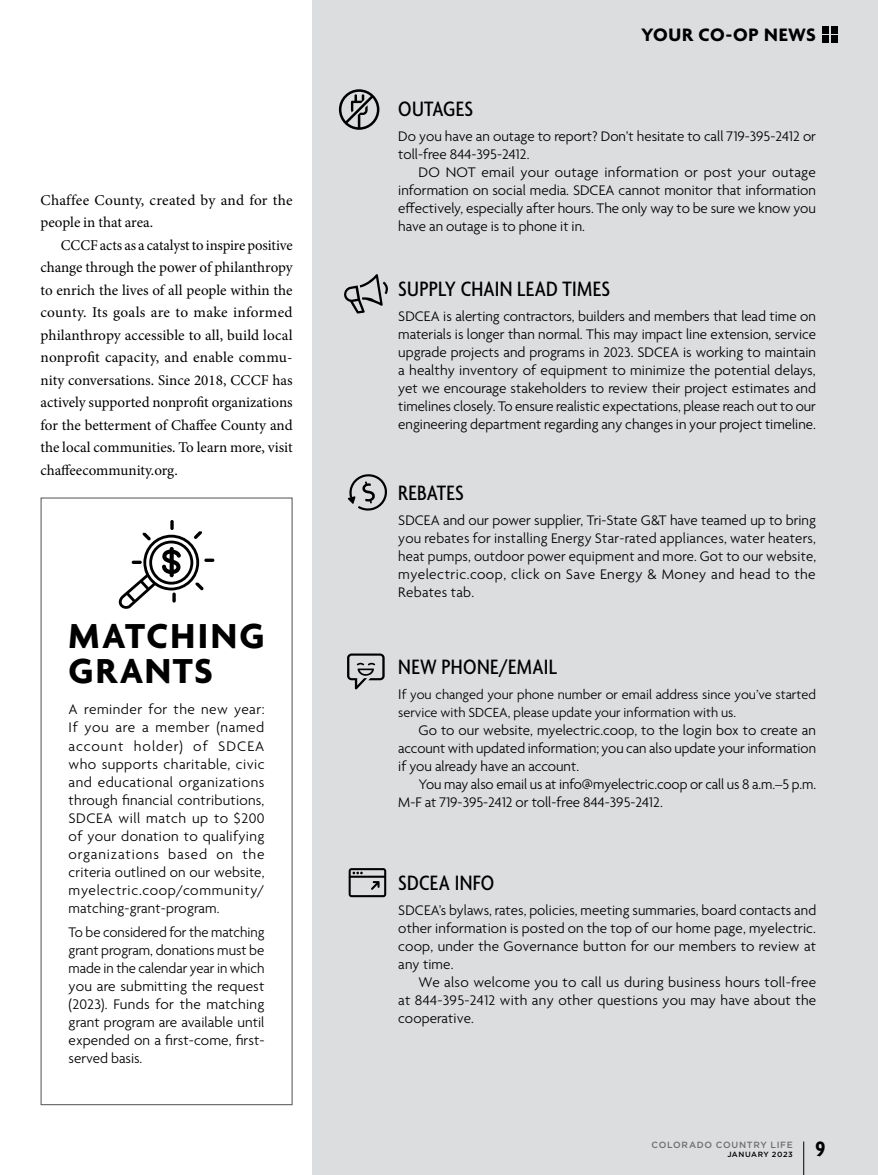
<style>
.page{position:relative;width:878px;height:1175px;background:#fff}
.page>*{position:absolute;margin:0;border:0;box-sizing:border-box;transform-origin:0 0}
.t1{font:700 37.5px/34.5px "Agenda";letter-spacing:.055em;color:#000}
.t2{font:500 condensed 22.5px "Agenda";letter-spacing:.015em;color:#000}
.t3{font:700 condensed 22.5px "Agenda";color:#000}
.t4{font:700 19.5px "Agenda";letter-spacing:.03em;color:#000}
.t5{font:300 15px/18px "Agenda";color:#000;text-align:justify}
.t6{font:15px/22.5px "Minion Pro";color:#000}
.t7{font:300 14.25px/18px "Agenda";color:#000}
.t8{font:500 9px "Gotham HTF";letter-spacing:.075em;color:#6d6e71}
.t9{font:500 7.5px "Gotham HTF";letter-spacing:.075em;color:#000}
.s1{font-size:15px}
</style>
<div class="page">
<div style="left:40px;top:497px;width:252px;height:608px;border:1px solid #636466"></div>
<svg style="left:118px;top:531px;width:86px;height:78px"></svg>
<svg style="left:170px;top:520px;width:4px;height:10px"></svg>
<svg style="left:172px;top:592px;width:4px;height:10px"></svg>
<svg style="left:132px;top:560px;width:10px;height:4px"></svg>
<svg style="left:204px;top:558px;width:10px;height:4px"></svg>
<div style="left:313px;top:0;width:565px;height:1174px;background:#dcddde"></div>
<svg style="left:347px;top:653px;width:37px;height:36px"></svg>
<svg style="left:347px;top:474px;width:40px;height:37px"></svg>
<svg style="left:339px;top:89px;width:40px;height:41px"></svg>
<svg style="left:348px;top:868px;width:38px;height:29px"></svg>
<svg style="left:344px;top:274px;width:44px;height:39px"></svg>
<hr style="left:803px;top:1141px;width:1px;height:33px;background:#000">
<div style="left:830px;top:36px;width:7px;height:7px;background:#000"></div>
<div style="left:830px;top:26px;width:7px;height:7px;background:#000"></div>
<div style="left:821px;top:36px;width:7px;height:7px;background:#000"></div>
<div style="left:821px;top:26px;width:7px;height:7px;background:#000"></div>
<p class="t6" style="left:40px;top:189px;width:254px">Chaffee County, created by and for the people in that area.</p>
<p class="t6" style="left:40px;top:234px;width:254px;text-align:justify;text-indent:20px">CCCF acts as a catalyst to inspire positive change through the power of philanthropy to enrich the lives of all people within the county. Its goals are to make informed philanthropy accessible to all, build local nonprofit capacity, and enable commu&shy;nity conversations. Since 2018, CCCF has actively supported nonprofit organizations for the betterment of Chaffee County and the local communities. To learn more, visit chaffeecommunity.org.</p>
<h1 class="t1" style="left:69px;top:621px;width:197px">MATCHING<br>GRANTS</h1>
<p class="t5" style="left:69px;top:701px;width:197px">A reminder for the new year:<br>If you are a member (named account holder) of SDCEA who supports charitable, civic and educational organizations through financial contributions, SDCEA will match up to $200 of your donation to qualifying organizations based on the criteria outlined on our website, myelectric.coop/community/ matching-grant-program.</p>
<p class="t5" style="left:69px;top:924px;width:197px">To be considered for the matching grant program, donations must be made in the calendar year in which you are submitting the request (2023). Funds for the matching grant program are available until expended on a first-come, first&shy;served basis.</p>
<h3 class="t4" style="left:641px;top:24px;width:176px">YOUR CO-OP NEWS</h3>
<h2 class="t2" style="left:398px;top:97px;width:76px">OUTAGES</h2>
<p class="t5" style="left:398px;top:128px;width:419px">Do you have an outage to report? Don’t hesitate to call 719-395-2412 or toll-free 844-395-2412.</p>
<p class="t5" style="left:398px;top:164px;width:419px;text-indent:20px">DO NOT email your outage information or post your outage information on social media. SDCEA cannot monitor that information effectively, especially after hours. The only way to be sure we know you have an outage is to phone it in.</p>
<h2 class="t2" style="left:398px;top:277px;width:213px">SUPPLY CHAIN LEAD TIMES</h2>
<p class="t5" style="left:398px;top:308px;width:419px">SDCEA is alerting contractors, builders and members that lead time on materials is longer than normal. This may impact line extension, service upgrade projects and programs in 2023. SDCEA is working to maintain a healthy inventory of equipment to minimize the potential delays, yet we encourage stakeholders to review their project estimates and timelines closely. To ensure realistic expectations, please reach out to our engineering department regarding any changes in your project timeline.</p>
<h2 class="t2" style="left:398px;top:481px;width:67px">REBATES</h2>
<p class="t5" style="left:398px;top:512px;width:419px">SDCEA and our power supplier, Tri-State G&amp;T have teamed up to bring you rebates for installing Energy Star-rated appliances, water heaters, heat pumps, outdoor power equipment and more. Got to our website, myelectric.coop, click on Save Energy &amp; Money and head to the Rebates tab.</p>
<h2 class="t2" style="left:398px;top:655px;width:160px">NEW PHONE/EMAIL</h2>
<p class="t7" style="left:398px;top:686px;width:419px"><span class="s1">I</span>f you changed your phone number or email address since you’ve started service with SDCEA, please update your information with us.</p>
<p class="t5" style="left:398px;top:722px;width:419px;text-indent:20px">Go to our website, myelectric.coop, to the login box to create an account with updated information; you can also update your information if you already have an account.</p>
<p class="t5" style="left:398px;top:776px;width:419px;text-indent:20px">You may also email us at info@myelectric.coop or call us 8 a.m.–5 p.m.<br>M-F at 719-395-2412 or toll-free 844-395-2412.</p>
<h2 class="t2" style="left:398px;top:871px;width:97px">SDCEA INFO</h2>
<p class="t5" style="left:398px;top:902px;width:419px">SDCEA’s bylaws, rates, policies, meeting summaries, board contacts and other information is posted on the top of our home page, myelectric. coop, under the Governance button for our members to review at any time.</p>
<p class="t5" style="left:398px;top:974px;width:419px;text-indent:20px">We also welcome you to call us during business hours toll-free at 844-395-2412 with any other questions you may have about the cooperative.</p>
<p class="t8" style="left:651px;top:1140px;width:143px">COLORADO COUNTRY LIFE</p>
<p class="t9" style="left:727px;top:1150px;width:67px">JANUARY 2023</p>
<h2 class="t3" style="left:815px;top:1136px;width:11px">9</h2>
</div>
